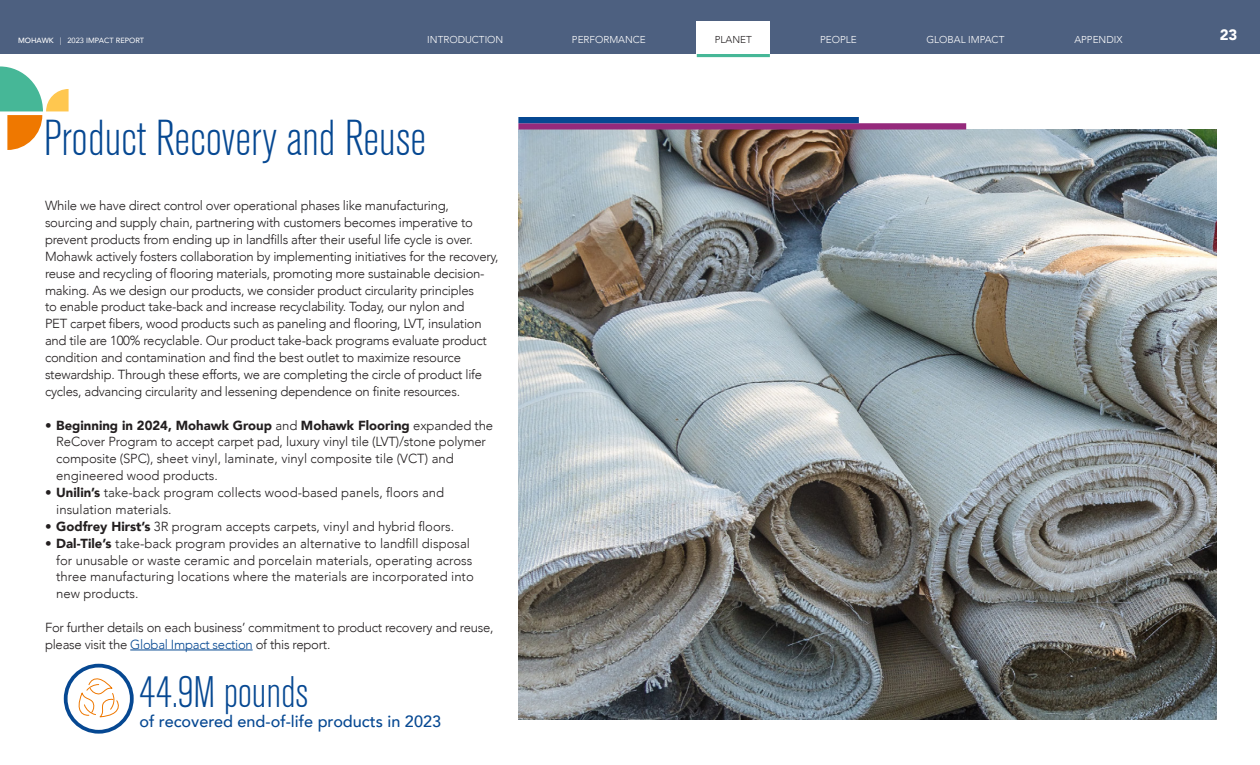
<style>
.page{position:relative;width:1260px;height:765px;background:#fff}
.page>*{position:absolute;margin:0;border:0;box-sizing:border-box;transform-origin:0 0}
.Headline{font:300 condensed 50px "Akzidenz Grotesk Pro";color:#064892}
.Callout_Metric_Small{font:300 condensed 43.75px "Akzidenz Grotesk Pro";color:#064892}
.Callout_Copy{font:500 16.25px "Avenir";color:#064892}
.t1{font:900 15px "Avenir";color:#fff}
.Body_Copy{font:300 13.12px/16.9px "Avenir";letter-spacing:-.02em;color:#231f20}
.Body_Copy-2{font:300 13.12px/16.9px "Avenir";color:#231f20}
.t2{font:300 10px "Avenir";color:#fff}
.t3{font:300 10px "Avenir";color:#231f20}
.t4{font:7.5px "Avenir";color:#fff}
.s1{font-weight:500}
.s2{font-weight:300}
.s3{font-weight:900}
.s4{color:#064892}
</style>
<div class="page">
<svg style="left:0;top:66px;width:69px;height:84px"></svg>
<hr style="left:130px;top:650px;width:123px;height:1px;background:#064892">
<svg style="left:66px;top:666px;width:66px;height:66px"></svg>
<svg style="left:77px;top:678px;width:42px;height:40px"></svg>
<div style="left:64px;top:664px;width:70px;height:70px;border:4px solid #064892;border-radius:50%"></div>
<img style="left:518px;top:130px;width:698px;height:590px">
<div style="left:518px;top:123px;width:448px;height:7px;background:#952a7c"></div>
<div style="left:518px;top:117px;width:341px;height:6px;background:#064892"></div>
<div style="left:0;top:0;width:1260px;height:54px;background:#4d6080"></div>
<hr style="left:697px;top:53px;width:73px;height:4px;background:#46b797">
<div style="left:697px;top:21px;width:73px;height:33px;background:#fff"></div>
<p class="t4" style="left:18px;top:34px;width:128px"><span class="s1">MOHAWK</span> <span class="s2">|</span> 2023 IMPACT REPORT</p>
<p class="t2" style="left:427px;top:33px;width:78px">INTRODUCTION</p>
<p class="t2" style="left:572px;top:33px;width:75px">PERFORMANCE</p>
<p class="t3" style="left:715px;top:33px;width:39px">PLANET</p>
<p class="t2" style="left:820px;top:33px;width:38px">PEOPLE</p>
<p class="t2" style="left:926px;top:33px;width:79px">GLOBAL IMPACT</p>
<p class="t2" style="left:1074px;top:33px;width:50px">APPENDIX</p>
<p class="t1" style="left:1220px;top:22px;width:19px">23</p>
<p class="Headline" style="left:44px;top:105px;width:384px">Product Recovery and Reuse</p>
<p class="Body_Copy" style="left:45px;top:197px;width:455px">While we have direct control over operational phases like manufacturing, sourcing and supply chain, partnering with customers becomes imperative to prevent products from ending up in landfills after their useful life cycle is over.<br>Mohawk actively fosters collaboration by implementing initiatives for the recovery, reuse and recycling of flooring materials, promoting more sustainable decision&shy;making. As we design our products, we consider product circularity principles<br>to enable product take-back and increase recyclability. Today, our nylon and<br>PET carpet fibers, wood products such as paneling and flooring, LVT, insulation and tile are 100% recyclable. Our product take-back programs evaluate product condition and contamination and find the best outlet to maximize resource stewardship. Through these efforts, we are completing the circle of product life cycles, advancing circularity and lessening dependence on finite resources.</p>
<p class="Body_Copy" style="left:56px;top:417px;width:439px;text-indent:-11px">• <span class="s3">Beginning in 2024, Mohawk Group</span> and <span class="s3">Mohawk Flooring</span> expanded the ReCover Program to accept carpet pad, luxury vinyl tile (LVT)/stone polymer composite (SPC), sheet vinyl, laminate, vinyl composite tile (VCT) and engineered wood products.</p>
<p class="Body_Copy-2" style="left:56px;top:484px;width:389px;text-indent:-11px">• <span class="s3">Unilin’s</span> take-back program collects wood-based panels, floors and insulation materials.</p>
<p class="Body_Copy-2" style="left:45px;top:518px;width:411px">• <span class="s3">Godfrey Hirst’s</span> 3R program accepts carpets, vinyl and hybrid floors.</p>
<p class="Body_Copy-2" style="left:56px;top:535px;width:419px;text-indent:-11px">• <span class="s3">Dal-Tile’s</span> take-back program provides an alternative to landfill disposal for unusable or waste ceramic and porcelain materials, operating across three manufacturing locations where the materials are incorporated into new products.</p>
<p class="Body_Copy" style="left:45px;top:619px;width:450px">For further details on each business’ commitment to product recovery and reuse, please visit the <span class="s4">Global Impact section</span> of this report.</p>
<p class="Callout_Metric_Small" style="left:139px;top:664px;width:171px">44.9M pounds</p>
<p class="Callout_Copy" style="left:139px;top:707px;width:303px">of recovered end-of-life products in 2023</p>
</div>
